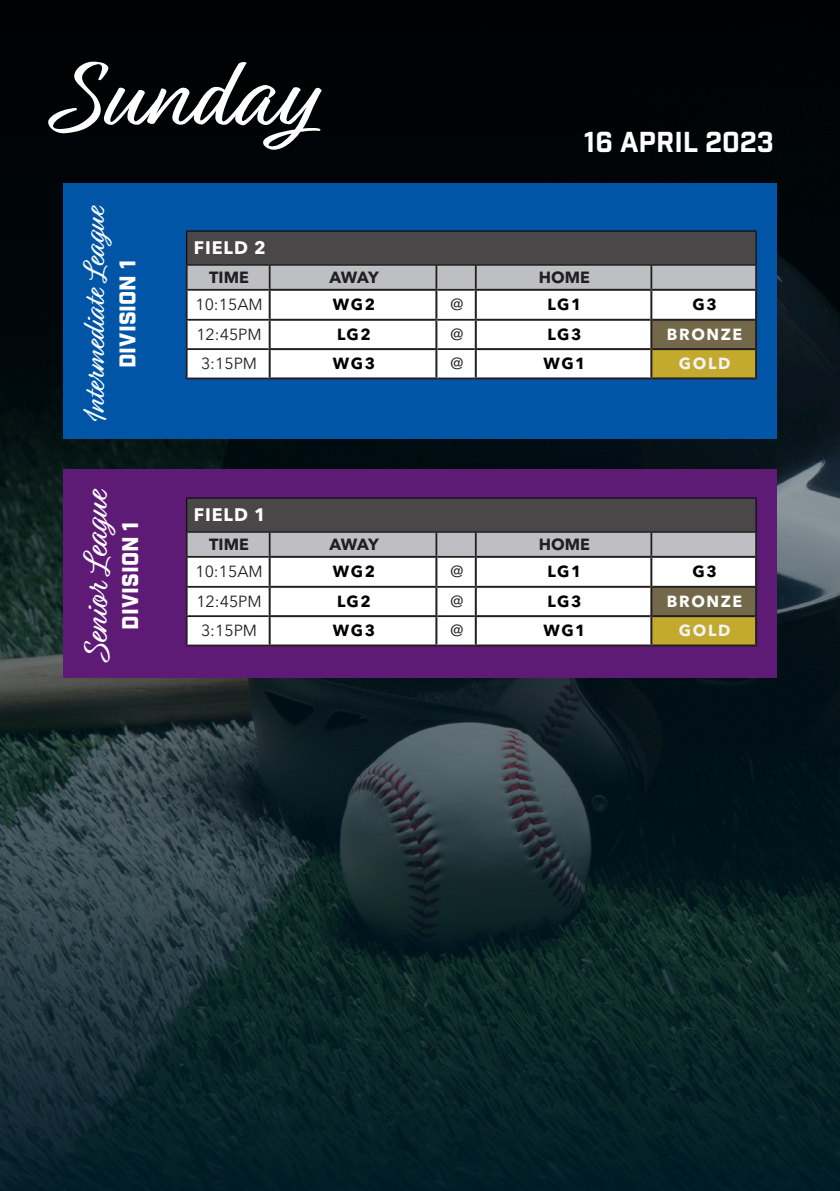
<style>
.page{position:relative;width:840px;height:1191px;background:#fff}
.page>*{position:absolute;margin:0;border:0;box-sizing:border-box;transform-origin:0 0}
.t1{font:100px "Relation Two";letter-spacing:.01em;color:#fff}
.t2{font:36px "Relation Two";color:#fff}
.t3{font:32px "Relation Two";color:#fff}
.t4{font:28px "Industry Inc Base";color:#fff}
.t5{font:900 22px "Industry";color:#fff}
.t6{font:700 18px "Avenir Next LT Pro";letter-spacing:.05em;color:#fff}
.t7{font:700 16.2px "Avenir Next LT Pro";color:#231f20}
.t8{font:16px "Avenir Next LT Pro";color:#231f20}
.t9{font:700 16px "Avenir Next LT Pro";letter-spacing:.1em;color:#000}
.t10{font:700 16px "Avenir Next LT Pro";letter-spacing:.1em;color:#fff}
.t11{font:700 16px "Avenir Next LT Pro";letter-spacing:.1em;color:#f2f3f4}
</style>
<div class="page">
<div style="left:0;top:0;width:839px;height:1191px;background:#231f20;opacity:.21"></div>
<div style="left:63px;top:183px;width:713px;height:255px;background:#0155a7"></div>
<div style="left:63px;top:469px;width:713px;height:208px;background:#5e1b76"></div>
<div style="left:186px;top:231px;width:569px;height:34px;background:#4a4748"></div>
<hr style="left:186px;top:377px;width:82px;height:2px;background:#231f20">
<hr style="left:437px;top:377px;width:37px;height:2px;background:#231f20">
<hr style="left:268px;top:377px;width:169px;height:2px;background:#231f20">
<hr style="left:474px;top:377px;width:177px;height:2px;background:#231f20">
<hr style="left:651px;top:289px;width:105px;height:2px;background:#231f20">
<hr style="left:651px;top:377px;width:105px;height:2px;background:#231f20">
<hr style="left:754px;top:265px;width:2px;height:24px;background:#231f20">
<svg style="left:186px;top:265px;width:569px;height:113px;background:#d8d6d0"></svg>
<hr style="left:650px;top:291px;width:2px;height:29px;background:#231f20">
<hr style="left:754px;top:291px;width:2px;height:29px;background:#231f20">
<hr style="left:650px;top:320px;width:2px;height:29px;background:#231f20">
<hr style="left:754px;top:320px;width:2px;height:29px;background:#231f20">
<hr style="left:650px;top:349px;width:2px;height:28px;background:#231f20">
<hr style="left:754px;top:349px;width:2px;height:28px;background:#231f20">
<hr style="left:186px;top:230px;width:83px;height:1px;background:#000">
<hr style="left:186px;top:231px;width:1px;height:33px;background:#000">
<hr style="left:269px;top:230px;width:167px;height:1px;background:#000">
<hr style="left:436px;top:230px;width:39px;height:1px;background:#000">
<hr style="left:475px;top:230px;width:176px;height:1px;background:#000">
<hr style="left:651px;top:230px;width:105px;height:1px;background:#000">
<hr style="left:755px;top:231px;width:1px;height:33px;background:#000">
<hr style="left:186px;top:264px;width:83px;height:1px;background:#000">
<hr style="left:269px;top:264px;width:167px;height:1px;background:#000">
<hr style="left:436px;top:264px;width:39px;height:1px;background:#000">
<hr style="left:475px;top:264px;width:176px;height:1px;background:#000">
<hr style="left:651px;top:264px;width:105px;height:1px;background:#000">
<div style="left:186px;top:498px;width:569px;height:34px;background:#4a4748"></div>
<hr style="left:186px;top:644px;width:82px;height:2px;background:#231f20">
<hr style="left:437px;top:644px;width:37px;height:2px;background:#231f20">
<hr style="left:268px;top:644px;width:169px;height:2px;background:#231f20">
<hr style="left:474px;top:644px;width:177px;height:2px;background:#231f20">
<hr style="left:651px;top:556px;width:105px;height:2px;background:#231f20">
<hr style="left:651px;top:644px;width:105px;height:2px;background:#231f20">
<hr style="left:754px;top:532px;width:2px;height:24px;background:#231f20">
<svg style="left:186px;top:532px;width:569px;height:113px;background:#d8d6d0"></svg>
<hr style="left:650px;top:558px;width:2px;height:29px;background:#231f20">
<hr style="left:754px;top:558px;width:2px;height:29px;background:#231f20">
<hr style="left:650px;top:587px;width:2px;height:29px;background:#231f20">
<hr style="left:754px;top:587px;width:2px;height:29px;background:#231f20">
<hr style="left:650px;top:616px;width:2px;height:28px;background:#231f20">
<hr style="left:754px;top:616px;width:2px;height:28px;background:#231f20">
<hr style="left:186px;top:497px;width:83px;height:1px;background:#000">
<hr style="left:186px;top:498px;width:1px;height:33px;background:#000">
<hr style="left:269px;top:497px;width:167px;height:1px;background:#000">
<hr style="left:436px;top:497px;width:39px;height:1px;background:#000">
<hr style="left:475px;top:497px;width:176px;height:1px;background:#000">
<hr style="left:651px;top:497px;width:105px;height:1px;background:#000">
<hr style="left:755px;top:498px;width:1px;height:33px;background:#000">
<hr style="left:186px;top:531px;width:83px;height:1px;background:#000">
<hr style="left:269px;top:531px;width:167px;height:1px;background:#000">
<hr style="left:436px;top:531px;width:39px;height:1px;background:#000">
<hr style="left:475px;top:531px;width:176px;height:1px;background:#000">
<hr style="left:651px;top:531px;width:105px;height:1px;background:#000">
<p class="t1" style="left:58px;top:30px;width:255px">Sunday</p>
<p class="t4" style="left:583px;top:125px;width:191px">16 april 2023</p>
<p class="t3" style="left:74px;top:419px;width:216px;rotate:-90deg">Intermediate League</p>
<p class="t5" style="left:114px;top:368px;width:110px;rotate:-90deg">DIVISION 1</p>
<p class="t2" style="left:72px;top:659px;width:172px;rotate:-90deg">Senior League</p>
<p class="t5" style="left:117px;top:629px;width:110px;rotate:-90deg">DIVISION 1</p>
<p class="t6" style="left:194px;top:237px;width:73px">FIELD 2</p>
<p class="t7" style="left:209px;top:267px;width:41px">TIME</p>
<p class="t7" style="left:329px;top:267px;width:51px">AWAY</p>
<p class="t7" style="left:538px;top:267px;width:53px">HOME</p>
<p class="t8" style="left:195px;top:295px;width:69px">10:15AM</p>
<p class="t9" style="left:332px;top:294px;width:44px">WG2</p>
<p class="t8" style="left:450px;top:295px;width:14px">@</p>
<p class="t9" style="left:547px;top:294px;width:35px">LG1</p>
<p class="t9" style="left:692px;top:294px;width:26px">G3</p>
<p class="t8" style="left:196px;top:324px;width:67px">12:45PM</p>
<p class="t9" style="left:337px;top:324px;width:35px">LG2</p>
<p class="t8" style="left:450px;top:324px;width:14px">@</p>
<p class="t9" style="left:547px;top:324px;width:35px">LG3</p>
<p class="t10" style="left:666px;top:324px;width:77px">BRONZE</p>
<p class="t8" style="left:201px;top:354px;width:58px">3:15PM</p>
<p class="t9" style="left:332px;top:353px;width:44px">WG3</p>
<p class="t8" style="left:450px;top:354px;width:14px">@</p>
<p class="t9" style="left:543px;top:353px;width:44px">WG1</p>
<p class="t11" style="left:678px;top:353px;width:53px">GOLD</p>
<p class="t6" style="left:194px;top:503px;width:73px">FIELD 1</p>
<p class="t7" style="left:209px;top:534px;width:41px">TIME</p>
<p class="t7" style="left:329px;top:534px;width:51px">AWAY</p>
<p class="t7" style="left:538px;top:534px;width:53px">HOME</p>
<p class="t8" style="left:195px;top:562px;width:69px">10:15AM</p>
<p class="t9" style="left:332px;top:561px;width:44px">WG2</p>
<p class="t8" style="left:450px;top:562px;width:14px">@</p>
<p class="t9" style="left:547px;top:561px;width:35px">LG1</p>
<p class="t9" style="left:692px;top:561px;width:26px">G3</p>
<p class="t8" style="left:196px;top:591px;width:67px">12:45PM</p>
<p class="t9" style="left:337px;top:591px;width:35px">LG2</p>
<p class="t8" style="left:450px;top:591px;width:14px">@</p>
<p class="t9" style="left:547px;top:591px;width:35px">LG3</p>
<p class="t10" style="left:666px;top:591px;width:77px">BRONZE</p>
<p class="t8" style="left:201px;top:621px;width:58px">3:15PM</p>
<p class="t9" style="left:332px;top:620px;width:44px">WG3</p>
<p class="t8" style="left:450px;top:621px;width:14px">@</p>
<p class="t9" style="left:543px;top:620px;width:44px">WG1</p>
<p class="t11" style="left:678px;top:620px;width:53px">GOLD</p>
</div>
